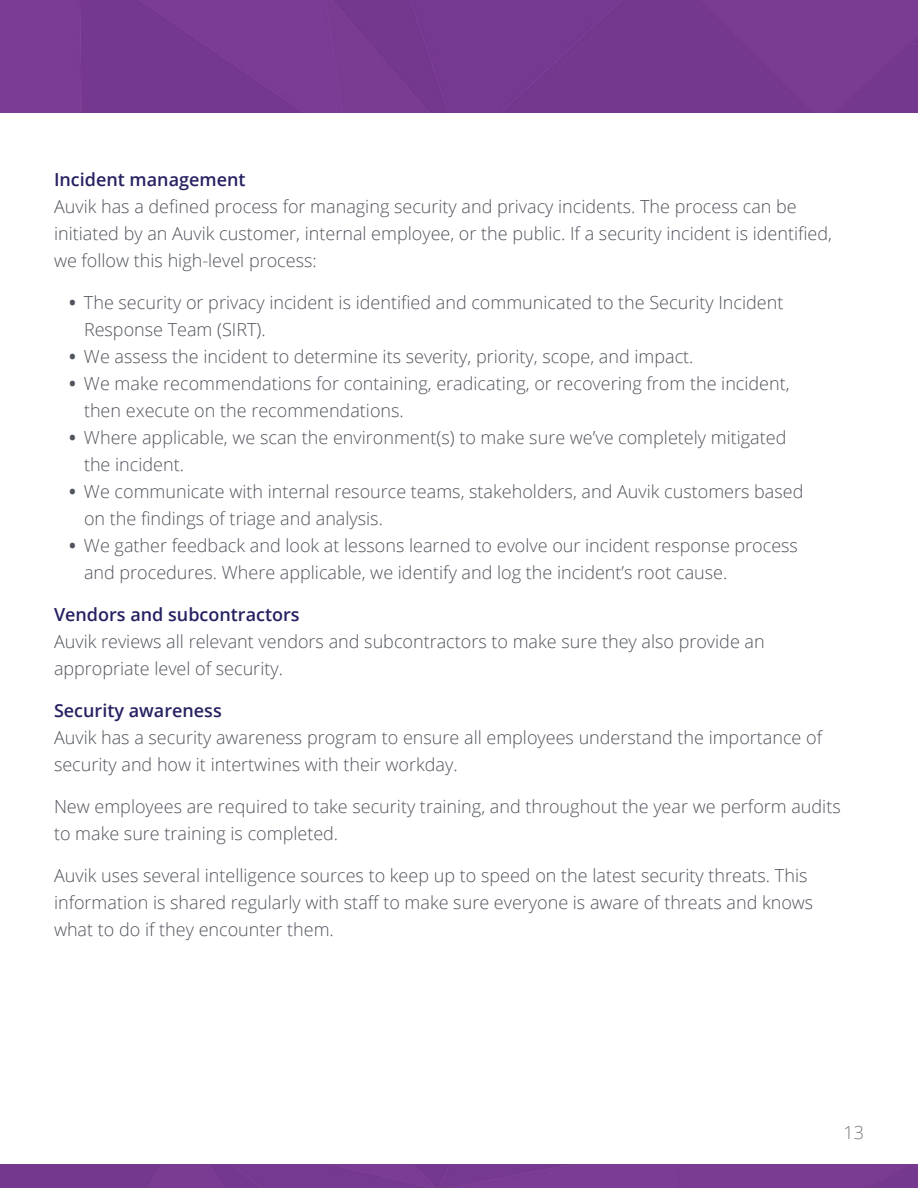
<style>
.page{position:relative;width:918px;height:1188px;background:#fff}
.page>*{position:absolute;margin:0;border:0;box-sizing:border-box;transform-origin:0 0}
.body_copy{font:300 18px/27px "Open Sans";color:#50545c}
.small_headline2{font:600 18px "Open Sans";color:#262262}
.t1{font:300 18px "Open Sans";color:#76787b}
.s1{font-weight:700}
</style>
<div class="page">
<div style="left:0;top:1164px;width:918px;height:24px;background:#7a3c92"></div>
<div style="left:0;top:0;width:918px;height:112px;background:#753991"></div>
<p class="small_headline2" style="left:54px;top:167px;width:193px">Incident management</p>
<p class="body_copy" style="left:54px;top:193px;width:780px">Auvik has a defined process for managing security and privacy incidents. The process can be initiated by an Auvik customer, internal employee, or the public. If a security incident is identified, we follow this high-level process:</p>
<p class="body_copy" style="left:84px;top:289px;width:701px;text-indent:-15px"><span class="s1">•</span> The security or privacy incident is identified and communicated to the Security Incident<br>Response Team (SIRT).</p>
<p class="body_copy" style="left:69px;top:343px;width:626px"><span class="s1">•</span> We assess the incident to determine its severity, priority, scope, and impact.</p>
<p class="body_copy" style="left:84px;top:370px;width:707px;text-indent:-15px"><span class="s1">•</span> We make recommendations for containing, eradicating, or recovering from the incident, then execute on the recommendations.</p>
<p class="body_copy" style="left:84px;top:424px;width:704px;text-indent:-15px"><span class="s1">•</span> Where applicable, we scan the environment(s) to make sure we’ve completely mitigated the incident.</p>
<p class="body_copy" style="left:84px;top:478px;width:721px;text-indent:-15px"><span class="s1">•</span> We communicate with internal resource teams, stakeholders, and Auvik customers based on the findings of triage and analysis.</p>
<p class="body_copy" style="left:84px;top:532px;width:716px;text-indent:-15px"><span class="s1">•</span> We gather feedback and look at lessons learned to evolve our incident response process and procedures. Where applicable, we identify and log the incident’s root cause.</p>
<p class="small_headline2" style="left:54px;top:602px;width:247px">Vendors and subcontractors</p>
<p class="body_copy" style="left:54px;top:628px;width:712px">Auvik reviews all relevant vendors and subcontractors to make sure they also provide an appropriate level of security.</p>
<p class="small_headline2" style="left:54px;top:698px;width:169px">Security awareness</p>
<p class="body_copy" style="left:54px;top:724px;width:770px">Auvik has a security awareness program to ensure all employees understand the importance of security and how it intertwines with their workday.</p>
<p class="body_copy" style="left:54px;top:793px;width:788px">New employees are required to take security training, and throughout the year we perform audits to make sure training is completed.</p>
<p class="body_copy" style="left:54px;top:862px;width:761px">Auvik uses several intelligence sources to keep up to speed on the latest security threats. This information is shared regularly with staff to make sure everyone is aware of threats and knows what to do if they encounter them.</p>
<p class="t1" style="left:843px;top:1120px;width:22px">13</p>
</div>
